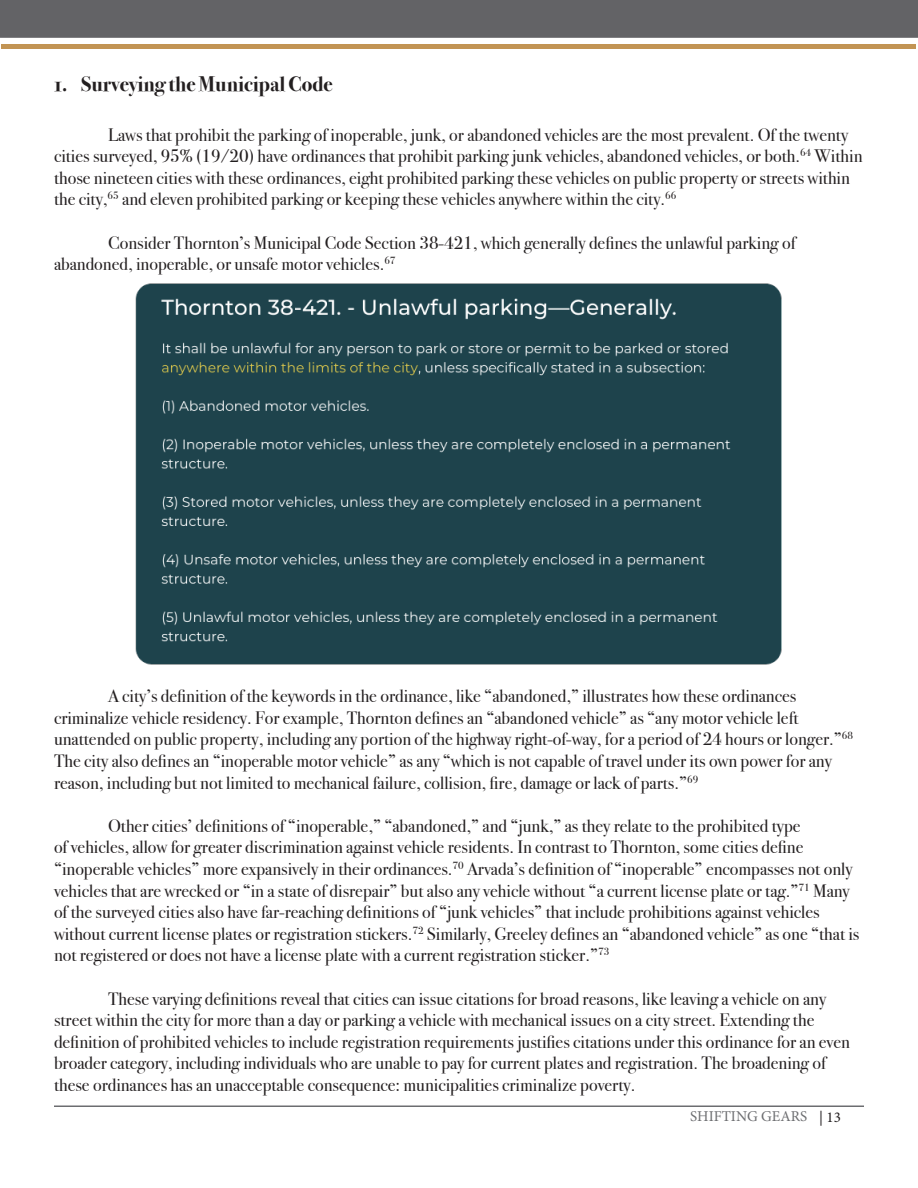
<style>
.page{position:relative;width:918px;height:1188px;background:#fff}
.page>*{position:absolute;margin:0;border:0;box-sizing:border-box;transform-origin:0 0}
.t1{font:700 21px "Bodoni Svty Two OSITCTT";color:#231f20}
.t2{font:18px/21.6px "Bodoni Svty Two ITCTT";color:#231f20}
.t3{font:15px "Minion Pro";color:#6c6d70}
.s1{color:#231f20}
</style>
<div class="page">
<div style="left:0;top:0;width:918px;height:38px;background:#636366;border:2px solid #636366"></div>
<hr style="left:2px;top:45px;width:914px;height:4px;background:#c29454">
<hr style="left:54px;top:1106px;width:810px;height:1px;background:#6c6d70">
<img style="left:135px;top:283px;width:647px;height:382px">
<p class="t1" style="left:54px;top:72px;width:280px">1. Surveying the Municipal Code</p>
<p class="t2" style="left:54px;top:122px;width:810px;text-indent:54px">Laws that prohibit the parking of inoperable, junk, or abandoned vehicles are the most prevalent. Of the twenty cities surveyed, 95% (19/20) have ordinances that prohibit parking junk vehicles, abandoned vehicles, or both.<sup>64</sup> Within those nineteen cities with these ordinances, eight prohibited parking these vehicles on public property or streets within the city,<sup>65</sup> and eleven prohibited parking or keeping these vehicles anywhere within the city.<sup>66</sup></p>
<p class="t2" style="left:54px;top:230px;width:743px;text-indent:54px">Consider Thornton’s Municipal Code Section 38-421, which generally defines the unlawful parking of abandoned, inoperable, or unsafe motor vehicles.<sup>67</sup></p>
<p class="t2" style="left:54px;top:683px;width:801px;text-indent:54px">A city’s definition of the keywords in the ordinance, like “abandoned,” illustrates how these ordinances criminalize vehicle residency. For example, Thornton defines an “abandoned vehicle” as “any motor vehicle left unattended on public property, including any portion of the highway right-of-way, for a period of 24 hours or longer.”<sup>68<br></sup>The city also defines an “inoperable motor vehicle” as any “which is not capable of travel under its own power for any reason, including but not limited to mechanical failure, collision, fire, damage or lack of parts.”<sup>69</sup></p>
<p class="t2" style="left:54px;top:813px;width:807px;text-indent:54px">Other cities’ definitions of “inoperable,” “abandoned,” and “junk,” as they relate to the prohibited type<br>of vehicles, allow for greater discrimination against vehicle residents. In contrast to Thornton, some cities define “inoperable vehicles” more expansively in their ordinances.<sup>70</sup> Arvada’s definition of “inoperable” encompasses not only vehicles that are wrecked or “in a state of disrepair” but also any vehicle without “a current license plate or tag.”<sup>71</sup> Many of the surveyed cities also have far-reaching definitions of “junk vehicles” that include prohibitions against vehicles without current license plates or registration stickers.<sup>72</sup> Similarly, Greeley defines an “abandoned vehicle” as one “that is not registered or does not have a license plate with a current registration sticker.”<sup>73</sup></p>
<p class="t2" style="left:54px;top:986px;width:798px;text-indent:54px">These varying definitions reveal that cities can issue citations for broad reasons, like leaving a vehicle on any street within the city for more than a day or parking a vehicle with mechanical issues on a city street. Extending the definition of prohibited vehicles to include registration requirements justifies citations under this ordinance for an even broader category, including individuals who are unable to pay for current plates and registration. The broadening of these ordinances has an unacceptable consequence: municipalities criminalize poverty.</p>
<p class="t3" style="left:690px;top:1106px;width:152px">SHIFTING GEARS <span class="s1">| 13</span></p>
</div>
